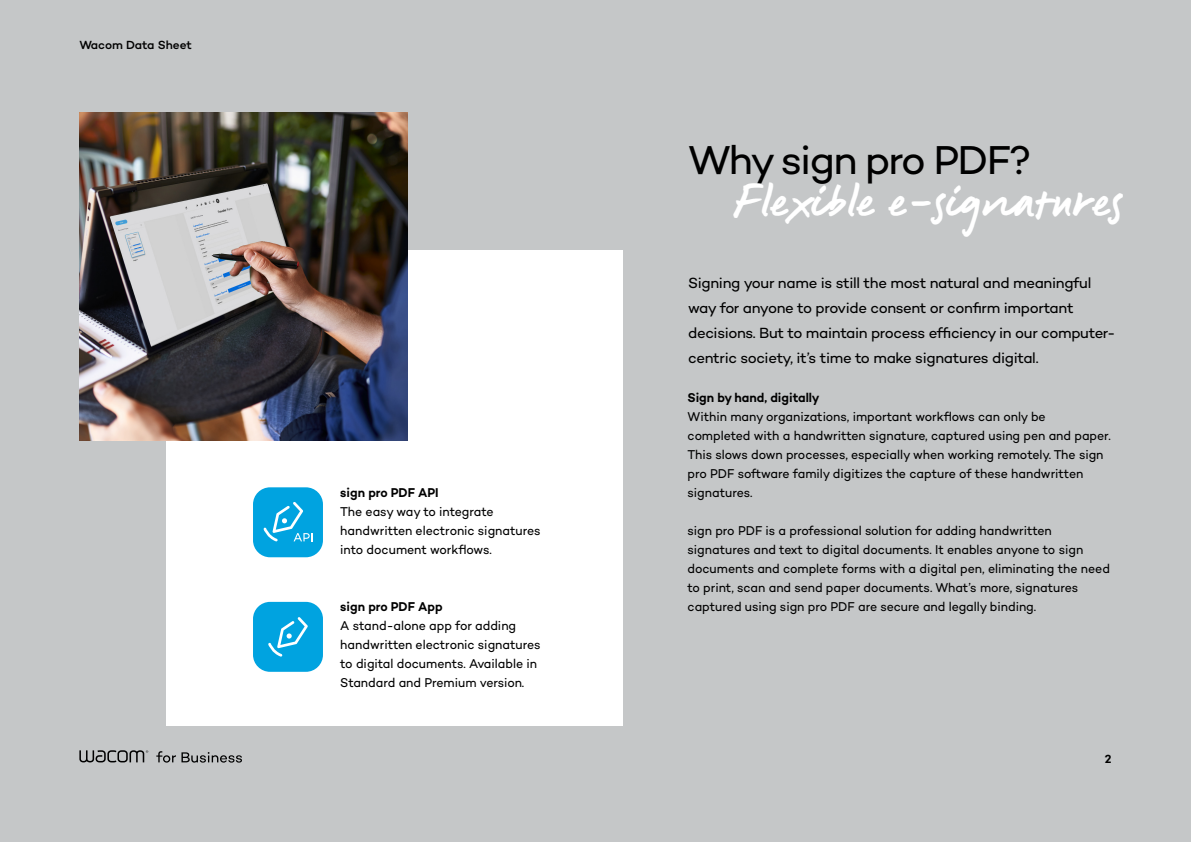
<style>
.page{position:relative;width:1191px;height:842px;background:#c5c7c8}
.page>*{position:absolute;margin:0;border:0;box-sizing:border-box;transform-origin:0 0}
.t1{font:49.2px "Signature Wacom";color:#fff}
.t2{font:41px "Campton Wacom";letter-spacing:-.045em;color:#000}
.t3{font:15px/25px "Campton Wacom";letter-spacing:-.02em;color:#000}
.t4{font:13px/19px "Campton Wacom";color:#000;scale:.95 1}
.t5{font:600 13px "Campton Wacom";color:#000;scale:.95 1}
.t6{font:500 12px "Campton Wacom";letter-spacing:-.01em;color:#000}
.t7{font:600 12px "Campton Wacom";color:#000}
</style>
<div class="page">
<svg style="left:79px;top:750px;width:163px;height:13px"></svg>
<div style="left:166px;top:250px;width:457px;height:475px;background:#fff"></div>
<img style="left:79px;top:113px;width:328px;height:328px">
<div style="left:253px;top:602px;width:70px;height:70px;background:#00a3e0;border-radius:17px"></div>
<svg style="left:268px;top:617px;width:40px;height:40px"></svg>
<div style="left:253px;top:487px;width:70px;height:70px;background:#00a3e0;border-radius:17px"></div>
<svg style="left:263px;top:502px;width:49px;height:39px"></svg>
<p class="t6" style="left:79px;top:37px;width:114px">Wacom Data Sheet</p>
<p class="t5" style="left:340px;top:485px;width:105px">sign pro PDF API</p>
<p class="t4" style="left:340px;top:502px;width:212px">The easy way to integrate handwritten electronic signatures into document workflows.</p>
<p class="t5" style="left:340px;top:599px;width:109px">sign pro PDF App</p>
<p class="t4" style="left:340px;top:616px;width:212px">A stand-alone app for adding handwritten electronic signatures to digital documents. Available in<br>Standard and Premium version.</p>
<h2 class="t2" style="left:688px;top:135px;width:345px">Why sign pro PDF?</h2>
<h1 class="t1" style="left:733px;top:168px;width:391px">Flexible e-signatures</h1>
<p class="t3" style="left:688px;top:270px;width:429px">Signing your name is still the most natural and meaningful way for anyone to provide consent or confirm important decisions. But to maintain process efficiency in our computer&shy;centric society, it’s time to make signatures digital.</p>
<p class="t5" style="left:687px;top:390px;width:140px">Sign by hand, digitally</p>
<p class="t4" style="left:687px;top:407px;width:447px">Within many organizations, important workflows can only be completed with a handwritten signature, captured using pen and paper.<br>This slows down processes, especially when working remotely. The sign pro PDF software family digitizes the capture of these handwritten signatures.</p>
<p class="t4" style="left:687px;top:521px;width:446px">sign pro PDF is a professional solution for adding handwritten signatures and text to digital documents. It enables anyone to sign documents and complete forms with a digital pen, eliminating the need to print, scan and send paper documents. What’s more, signatures captured using sign pro PDF are secure and legally binding.</p>
<p class="t7" style="left:1104px;top:751px;width:8px">2</p>
</div>
